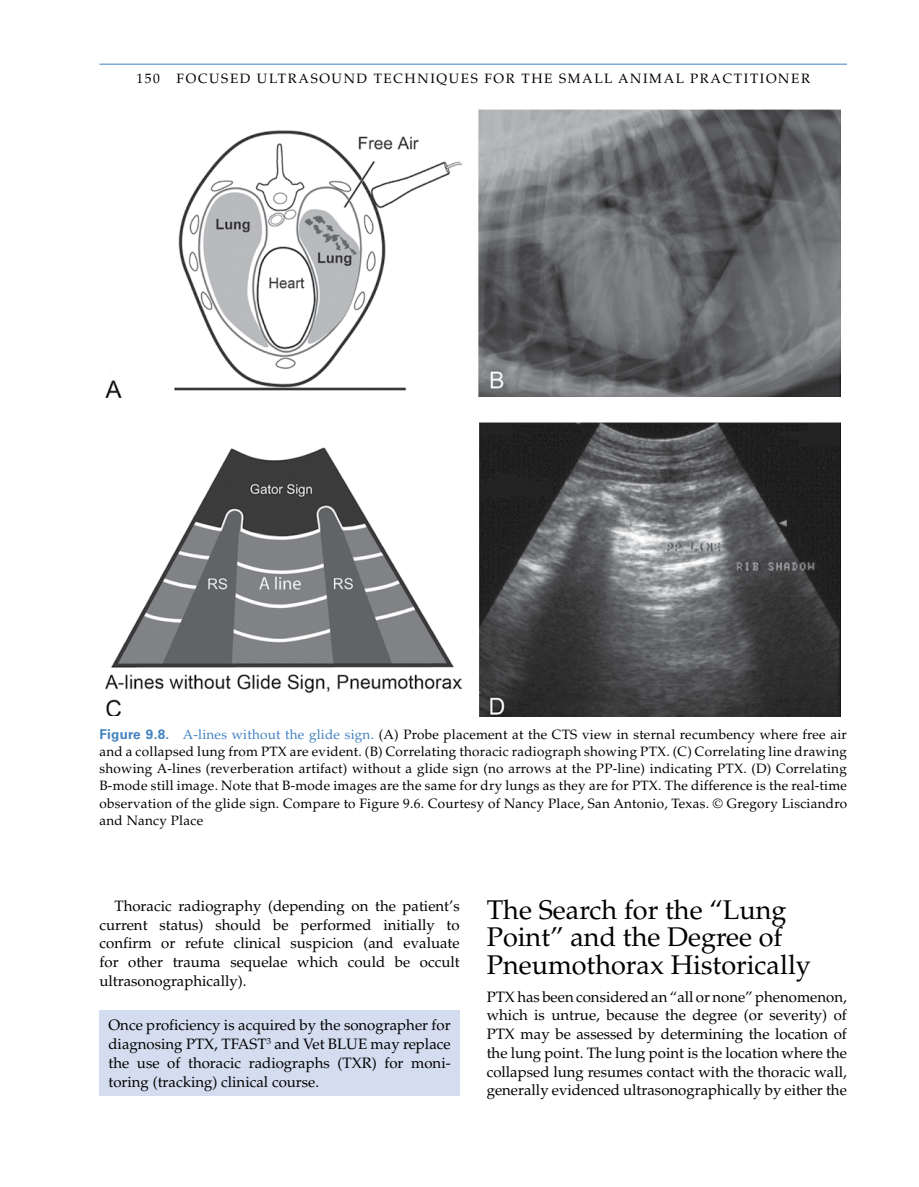
<style>
.page{position:relative;width:919px;height:1187px;background:#fff}
.page>*{position:absolute;margin:0;border:0;box-sizing:border-box;transform-origin:0 0}
.t1{font:27px/27px "Palatino LT Std";color:#000}
.t2{font:15px/18.8px "Palatino LT Std";color:#000;text-align:justify}
.t3{font:13.5px/17.2px "Palatino LT Std";letter-spacing:.12em;color:#000;text-align:justify}
.s1{font-family:"Univers LT Std";font-weight:700;color:#4382c1}
.s2{color:#4382c1}
</style>
<div class="page">
<hr style="left:99px;top:64px;width:747px;height:1px;background:#4382c1">
<div style="left:99px;top:1010px;width:360px;height:85px;background:#d4ddf0"></div>
<img style="left:106px;top:131px;width:355px;height:266px">
<img style="left:478px;top:110px;width:362px;height:287px">
<img style="left:105px;top:447px;width:356px;height:269px">
<img style="left:479px;top:423px;width:361px;height:293px">
<p class="t3" style="left:136px;top:71px;width:675px">150 FOCUSED ULTRASOUND TECHNIQUES FOR THE SMALL ANIMAL PRACTITIONER</p>
<p class="t3" style="left:99px;top:726px;width:749px"><span class="s1">Figure 9.8.</span> <span class="s2">A-lines without the glide sign.</span> (A) Probe placement at the CTS view in sternal recumbency where free air and a collapsed lung from PTX are evident. (B) Correlating thoracic radiograph showing PTX. (C) Correlating line drawing showing A-lines (reverberation artifact) without a glide sign (no arrows at the PP-line) indicating PTX. (D) Correlating B-mode still image. Note that B-mode images are the same for dry lungs as they are for PTX. The difference is the real-time observation of the glide sign. Compare to Figure 9.6. Courtesy of Nancy Place, San Antonio, Texas. © Gregory Lisciandro and Nancy Place</p>
<p class="t2" style="left:99px;top:897px;width:362px;text-indent:15px">Thoracic radiography (depending on the patient’s current status) should be performed initially to confirm or refute clinical suspicion (and evaluate for other trauma sequelae which could be occult ultrasonographically).</p>
<h1 class="t1" style="left:486px;top:899px;width:325px">The Search for the “Lung<br>Point” and the Degree of<br>Pneumothorax Historically</h1>
<p class="t2" style="left:486px;top:988px;width:362px">PTX has been considered an “all or none” phenomenon, which is untrue, because the degree (or severity) of PTX may be assessed by determining the location of the lung point. The lung point is the location where the collapsed lung resumes contact with the thoracic wall, generally evidenced ultrasonographically by either the</p>
<p class="t2" style="left:108px;top:1017px;width:344px">Once proficiency is acquired by the sonographer for diagnosing PTX, TFAST<sup>3</sup> and Vet BLUE may replace the use of thoracic radiographs (TXR) for moni&shy;toring (tracking) clinical course.</p>
</div>
